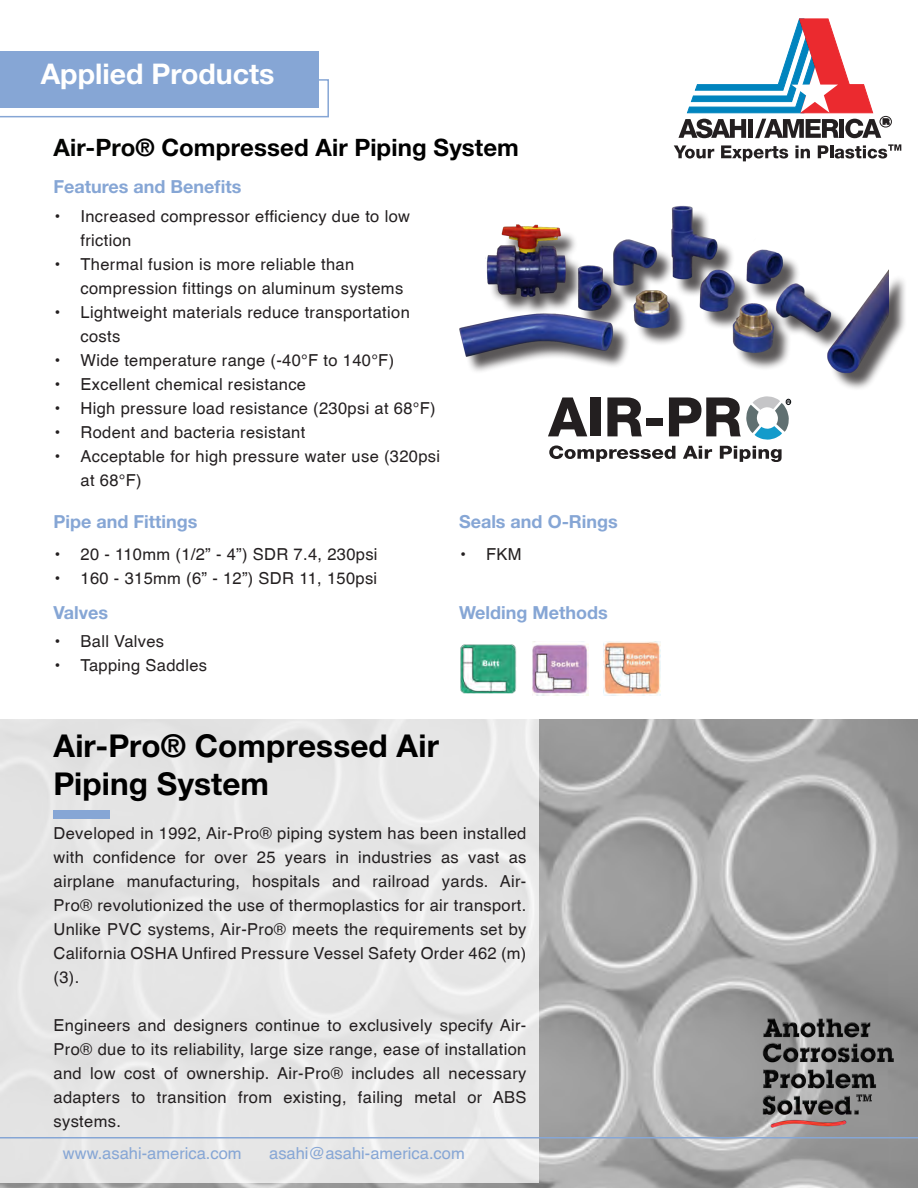
<style>
.page{position:relative;width:918px;height:1188px;background:#fff}
.page>*{position:absolute;margin:0;border:0;box-sizing:border-box;transform-origin:0 0}
.t1{font:700 31.5px/37.8px "Helvetica Neue LT Std";letter-spacing:.005em;color:#000}
.t2{font:700 28.5px "Helvetica Neue LT Std";color:#fff}
.t3{font:700 24px "Helvetica Neue LT Std";letter-spacing:.005em;color:#000}
.t4{font:700 18px "Helvetica Neue LT Std";color:#86a6d5}
.t5{font:16.5px/24px "Helvetica";letter-spacing:.02em;color:#231f20}
.t6{font:16.5px "Helvetica";color:#86a6d5}
.s1{color:#040503}
</style>
<div class="page">
<img style="left:0;top:719px;width:918px;height:469px">
<div style="left:0;top:719px;width:539px;height:464px;background:#e5e5e5"></div>
<hr style="left:0;top:1137px;width:918px;height:1px;background:#86a6d5">
<svg style="left:0;top:79px;width:329px;height:38px"></svg>
<div style="left:0;top:51px;width:318px;height:57px;background:#86a6d5"></div>
<div style="left:54px;top:810px;width:56px;height:9px;background:#86a6d5"></div>
<img style="left:460px;top:644px;width:57px;height:50px">
<img style="left:532px;top:644px;width:57px;height:51px">
<img style="left:604px;top:642px;width:56px;height:53px">
<img style="left:761px;top:1016px;width:133px;height:121px">
<div style="left:462px;top:209px;width:445px;height:183px;background:#231f20;opacity:.75"></div>
<img style="left:459px;top:205px;width:430px;height:198px">
<div style="left:880px;top:116px;width:12px;height:11px;border:1px solid #231f20;border-radius:50%"></div>
<svg style="left:678px;top:19px;width:212px;height:119px"></svg>
<svg style="left:674px;top:145px;width:40px;height:14px"></svg>
<svg style="left:721px;top:145px;width:67px;height:16px"></svg>
<svg style="left:795px;top:145px;width:15px;height:13px"></svg>
<svg style="left:818px;top:144px;width:83px;height:15px"></svg>
<svg style="left:548px;top:396px;width:243px;height:65px"></svg>
<p class="t2" style="left:41px;top:56px;width:235px">Applied Products</p>
<p class="t3" style="left:54px;top:133px;width:467px"><span class="s1">Air-Pro</span>® Compressed Air Piping System</p>
<p class="t4" style="left:54px;top:176px;width:190px">Features and Benefits</p>
<p class="t5" style="left:81px;top:204px;width:331px;text-indent:-27px">• Increased compressor efficiency due to low friction</p>
<p class="t5" style="left:81px;top:252px;width:324px;text-indent:-27px">• Thermal fusion is more reliable than compression fittings on aluminum systems</p>
<p class="t5" style="left:81px;top:300px;width:331px;text-indent:-27px">• Lightweight materials reduce transportation costs</p>
<p class="t5" style="left:54px;top:348px;width:342px">• Wide temperature range (-40°F to 140°F)</p>
<p class="t5" style="left:54px;top:372px;width:254px">• Excellent chemical resistance</p>
<p class="t5" style="left:54px;top:396px;width:384px">• High pressure load resistance (230psi at 68°F)</p>
<p class="t5" style="left:54px;top:420px;width:253px">• Rodent and bacteria resistant</p>
<p class="t5" style="left:81px;top:444px;width:361px;text-indent:-27px">• Acceptable for high pressure water use (320psi at 68°F)</p>
<p class="t4" style="left:54px;top:510px;width:145px">Pipe and Fittings</p>
<p class="t5" style="left:54px;top:542px;width:326px">• 20 - 110mm (1/2” - 4”) SDR 7.4, 230psi</p>
<p class="t5" style="left:54px;top:566px;width:325px">• 160 - 315mm (6” - 12”) SDR 11, 150psi</p>
<p class="t4" style="left:54px;top:601px;width:56px">Valves</p>
<p class="t5" style="left:54px;top:629px;width:112px">• Ball Valves</p>
<p class="t5" style="left:54px;top:653px;width:155px">• Tapping Saddles</p>
<p class="t4" style="left:459px;top:510px;width:160px">Seals and O-Rings</p>
<p class="t5" style="left:459px;top:542px;width:64px">• FKM</p>
<p class="t4" style="left:459px;top:601px;width:150px">Welding Methods</p>
<p class="t1" style="left:54px;top:726px;width:387px">Air-Pro® Compressed Air<br>Piping System</p>
<p class="t5" style="left:54px;top:821px;width:474px;text-align:justify">Developed in 1992, Air-Pro® piping system has been installed with confidence for over 25 years in industries as vast as airplane manufacturing, hospitals and railroad yards. Air-Pro® revolutionized the use of thermoplastics for air transport.<br>Unlike PVC systems, Air-Pro® meets the requirements set by California OSHA Unfired Pressure Vessel Safety Order 462 (m) (3).</p>
<p class="t5" style="left:54px;top:1013px;width:474px;text-align:justify">Engineers and designers continue to exclusively specify Air-Pro® due to its reliability, large size range, ease of installation and low cost of ownership. Air-Pro® includes all necessary adapters to transition from existing, failing metal or ABS systems.</p>
<p class="t6" style="left:269px;top:1143px;width:197px">asahi@asahi-america.com</p>
<p class="t6" style="left:63px;top:1143px;width:180px">www.asahi-america.com</p>
</div>
